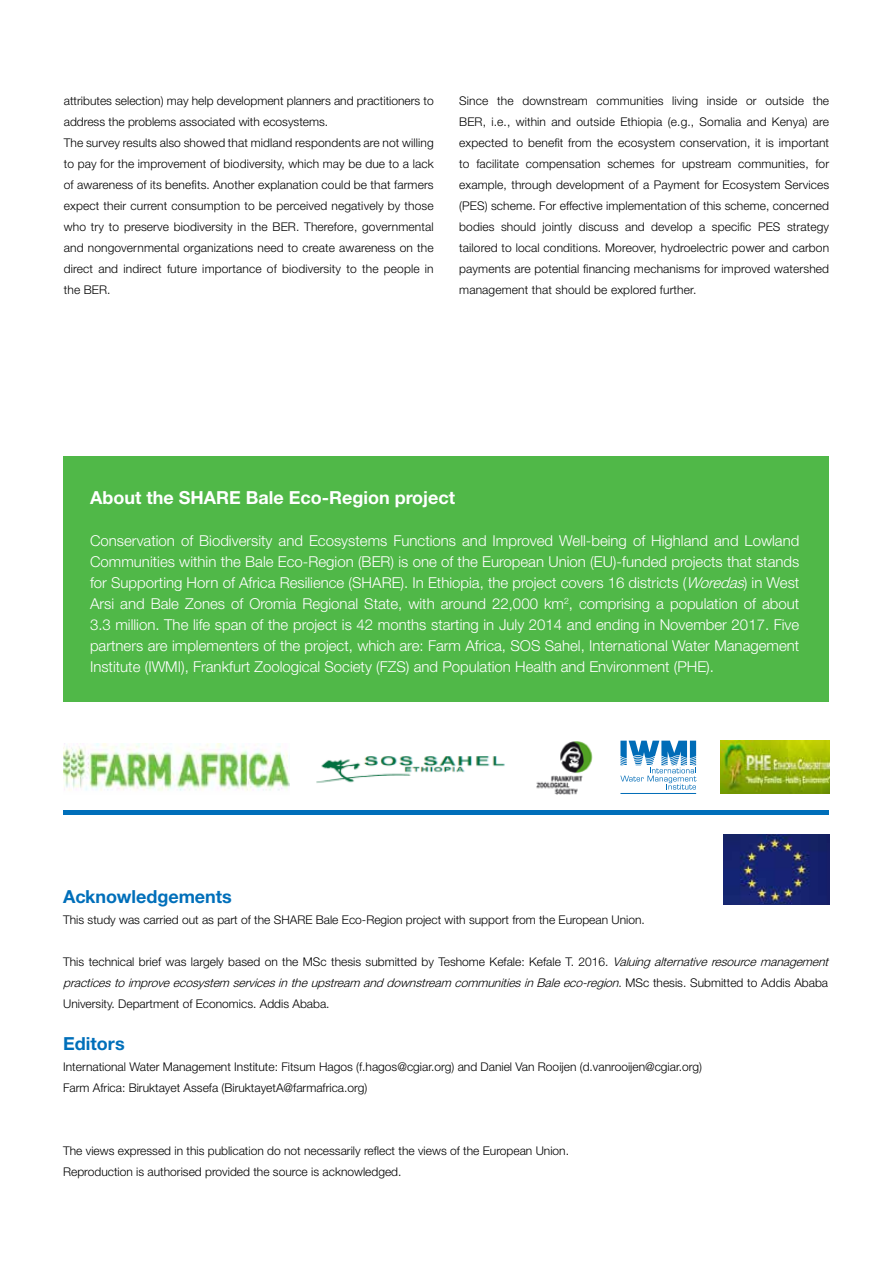
<style>
.page{position:relative;width:893px;height:1263px;background:#fff}
.page>*{position:absolute;margin:0;border:0;box-sizing:border-box;transform-origin:0 0}
.t1{font:700 18px "Helvetica Neue CE";color:#fff}
.t2{font:700 18px "Helvetica Neue CE";color:#006fba}
.t3{font:300 15px/21px "Helvetica Neue CE";color:#fff;text-align:justify}
.t4{font:300 12px/21px "Helvetica Neue CE";color:#000}
.s1{font-style:italic}
</style>
<div class="page">
<div style="left:64px;top:810px;width:765px;height:5px;background:#006fba"></div>
<img style="left:63px;top:743px;width:227px;height:48px">
<img style="left:316px;top:756px;width:189px;height:27px">
<img style="left:536px;top:741px;width:57px;height:53px">
<svg style="left:620px;top:741px;width:76px;height:48px"></svg>
<hr style="left:620px;top:793px;width:76px;height:1px;background:#006cb7">
<img style="left:721px;top:740px;width:108px;height:54px">
<div style="left:64px;top:456px;width:765px;height:246px;background:#50b848"></div>
<img style="left:723px;top:834px;width:106px;height:70px">
<p class="t4" style="left:64px;top:90px;width:371px">attributes selection) may help development planners and practitioners to address the problems associated with ecosystems.<br>The survey results also showed that midland respondents are not willing to pay for the improvement of biodiversity, which may be due to a lack of awareness of its benefits. Another explanation could be that farmers expect their current consumption to be perceived negatively by those who try to preserve biodiversity in the BER. Therefore, governmental and nongovernmental organizations need to create awareness on the direct and indirect future importance of biodiversity to the people in the BER.</p>
<p class="t4" style="left:459px;top:90px;width:371px;text-align:justify">Since the downstream communities living inside or outside the BER, i.e., within and outside Ethiopia (e.g., Somalia and Kenya) are expected to benefit from the ecosystem conservation, it is important to facilitate compensation schemes for upstream communities, for example, through development of a Payment for Ecosystem Services (PES) scheme. For effective implementation of this scheme, concerned bodies should jointly discuss and develop a specific PES strategy tailored to local conditions. Moreover, hydroelectric power and carbon payments are potential financing mechanisms for improved watershed management that should be explored further.</p>
<h1 class="t1" style="left:90px;top:486px;width:127px">About the Share</h1>
<h1 class="t1" style="left:246px;top:486px;width:211px">Bale Eco-Region project</h1>
<p class="t3" style="left:90px;top:530px;width:711px">Conservation of Biodiversity and Ecosystems Functions and Improved Well-being of Highland and Lowland Communities within the Bale Eco-Region (BER) is one of the European Union (EU)-funded projects that stands for Supporting Horn of Africa Resilience (SHARE). In Ethiopia, the project covers 16 districts (<span class="s1">Woredas</span>) in West Arsi and Bale Zones of Oromia Regional State, with around 22,000 km<sup>2</sup>, comprising a population of about 3.3 million. The life span of the project is 42 months starting in July 2014 and ending in November 2017. Five partners are implementers of the project, which are: Farm Africa, SOS Sahel, International Water Management Institute (IWMI), Frankfurt Zoological Society (FZS) and Population Health and Environment (PHE).</p>
<h1 class="t2" style="left:63px;top:885px;width:170px">Acknowledgements</h1>
<p class="t4" style="left:63px;top:909px;width:583px">This study was carried out as part of the SHARE Bale Eco-Region project with support from the European Union.</p>
<p class="t4" style="left:63px;top:951px;width:770px">This technical brief was largely based on the MSc thesis submitted by Teshome Kefale: Kefale T. 2016. <span class="s1">Valuingalternativeresourcemanagement practicestoimproveecosystem servicesintheupstream anddownstream communitiesinBaleeco-region</span>. M S c t h e s i s . S u b m i t t e d t o A d d i s A b a b a<br>University. Department of Economics. Addis Ababa.</p>
<h1 class="t2" style="left:63px;top:1032px;width:63px">Editors</h1>
<p class="t4" style="left:63px;top:1056px;width:640px">International Water Management Institute: Fitsum Hagos (f.hagos@cgiar.org) and Daniel Van Rooijen (d.vanrooijen@cgiar.org)<br>Farm Africa: Biruktayet Assefa (BiruktayetA@farmafrica.org)</p>
<p class="t4" style="left:63px;top:1140px;width:507px">The views expressed in this publication do not necessarily reflect the views of the European Union.<br>Reproduction is authorised provided the source is acknowledged.</p>
</div>
